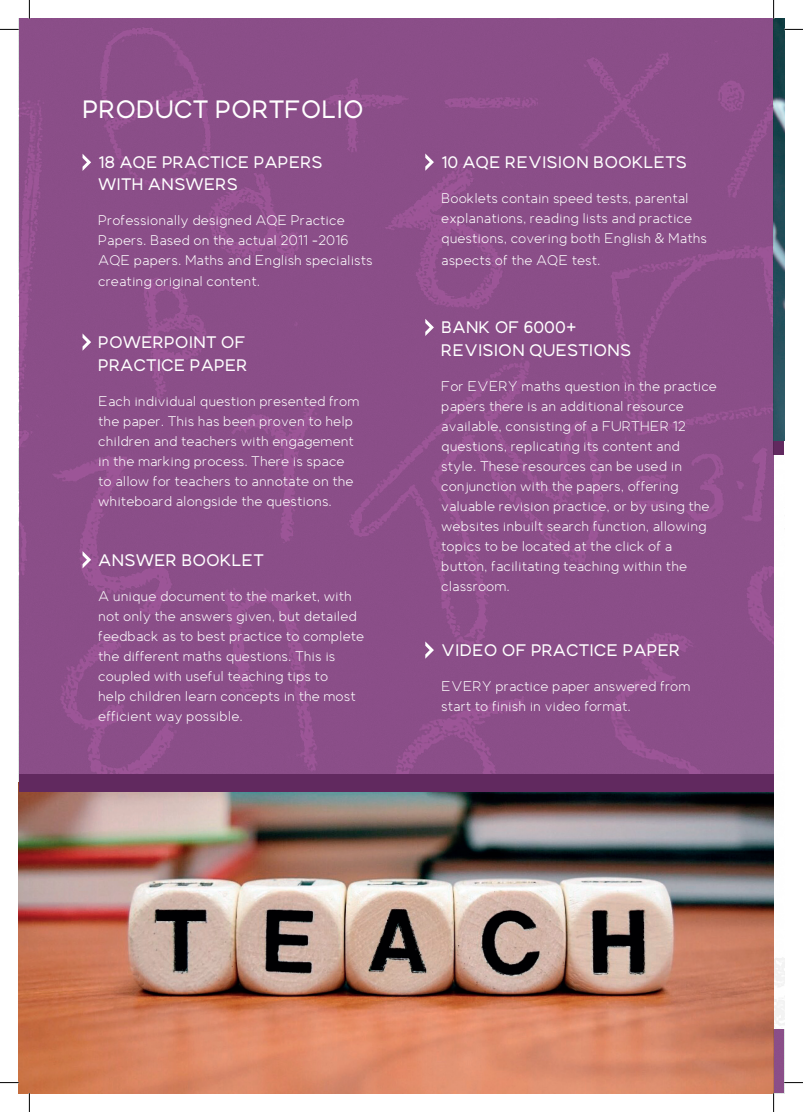
<style>
.page{position:relative;width:803px;height:1112px;background:#fff}
.page>*{position:absolute;margin:0;border:0;box-sizing:border-box;transform-origin:0 0}
.t1{font:700 22.5px "Strima";color:#fff}
.t2{font:700 15px "Strima";color:#fff}
.t3{font:12.5px/20px "Strima";color:#fff}
</style>
<div class="page">
<img style="left:773px;top:455px;width:11px;height:574px">
<div style="left:773px;top:437px;width:11px;height:18px;background:#61295f"></div>
<img style="left:773px;top:19px;width:11px;height:421px">
<img style="left:19px;top:19px;width:754px;height:1073px">
<div style="left:19px;top:773px;width:754px;height:18px;background:#61295f"></div>
<img style="left:773px;top:1029px;width:11px;height:63px">
<svg style="left:83px;top:154px;width:8px;height:17px"></svg>
<svg style="left:83px;top:551px;width:8px;height:17px"></svg>
<svg style="left:83px;top:333px;width:8px;height:17px"></svg>
<svg style="left:425px;top:153px;width:9px;height:18px"></svg>
<svg style="left:425px;top:319px;width:9px;height:17px"></svg>
<svg style="left:425px;top:641px;width:9px;height:17px"></svg>
<svg style="left:0;top:29px;width:19px;height:1px"></svg>
<svg style="left:784px;top:29px;width:19px;height:1px"></svg>
<svg style="left:0;top:1081px;width:19px;height:2px"></svg>
<svg style="left:784px;top:1081px;width:19px;height:2px"></svg>
<svg style="left:29px;top:0;width:1px;height:19px"></svg>
<svg style="left:29px;top:1092px;width:1px;height:19px"></svg>
<svg style="left:773px;top:0;width:1px;height:19px"></svg>
<svg style="left:773px;top:1092px;width:1px;height:19px"></svg>
<p class="t1" style="left:83px;top:94px;width:283px">PRODUCT PORTFOLIO</p>
<p class="t2" style="left:98px;top:151px;width:226px">18 AQE PRACTICE PAPERS</p>
<p class="t2" style="left:98px;top:174px;width:141px">WITH ANSWERS</p>
<p class="t3" style="left:98px;top:210px;width:276px">Professionally designed AQE Practice Papers. Based on the actual 2011 –2016<br>AQE papers. Maths and English specialists creating original content.</p>
<p class="t2" style="left:98px;top:331px;width:149px">POWERPOINT OF</p>
<p class="t2" style="left:98px;top:354px;width:151px">PRACTICE PAPER</p>
<p class="t3" style="left:98px;top:390px;width:263px">Each individual question presented from the paper. This has been proven to help children and teachers with engagement in the marking process. There is space to allow for teachers to annotate on the whiteboard alongside the questions.</p>
<p class="t2" style="left:98px;top:549px;width:167px">ANSWER BOOKLET</p>
<p class="t3" style="left:98px;top:585px;width:267px">A unique document to the market, with not only the answers given, but detailed feedback as to best practice to complete the different maths questions. This is coupled with useful teaching tips to<br>help children learn concepts in the most efficient way possible.</p>
<p class="t2" style="left:441px;top:151px;width:247px">10 AQE REVISION BOOKLETS</p>
<p class="t3" style="left:441px;top:188px;width:267px">Booklets contain speed tests, parental explanations, reading lists and practice questions, covering both English &amp; Maths</p>
<p class="t3" style="left:441px;top:250px;width:161px">aspects of the AQE test.</p>
<p class="t2" style="left:441px;top:316px;width:137px">BANK OF 6000+</p>
<p class="t2" style="left:441px;top:339px;width:192px">REVISION QUESTIONS</p>
<p class="t3" style="left:441px;top:375px;width:277px">For EVERY maths question in the practice papers there is an additional resource available, consisting of a FURTHER 12 questions, replicating its content and style. These resources can be used in conjunction with the papers, offering valuable revision practice, or by using the websites inbuilt search function, allowing topics to be located at the click of a button, facilitating teaching within the classroom.</p>
<p class="t2" style="left:441px;top:639px;width:241px">VIDEO OF PRACTICE PAPER</p>
<p class="t3" style="left:441px;top:675px;width:251px">EVERY practice paper answered from start to finish in video format.</p>
</div>
